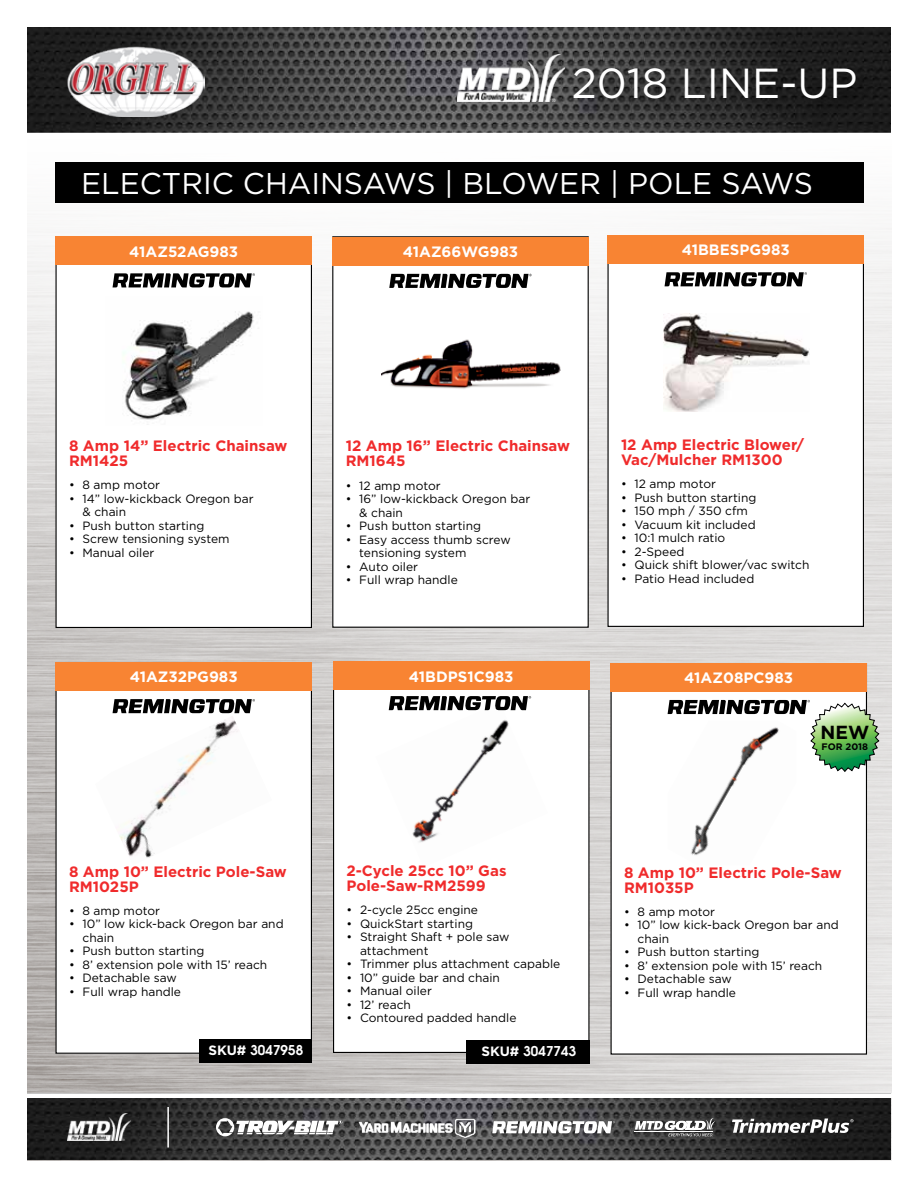
<style>
.page{position:relative;width:918px;height:1188px;background:#fff}
.page>*{position:absolute;margin:0;border:0;box-sizing:border-box;transform-origin:0 0}
.t1{font:42px "Gotham";color:#fff}
.t2{font:30px "Gotham";color:#fff}
.t3{font:700 18.9px "Gotham";color:#000}
.t4{font:700 15px/15px "Gotham";color:#f02b2c}
.t5{font:700 15px "Gotham";color:#fff}
.t6{font:600 13.5px "Avant Garde";color:#fff}
.t7{font:12px/13.5px "Gotham";color:#000}
.t8{font:700 9.45px "Gotham";color:#000}
.s1{font-family:"Gotham";font-weight:700}
</style>
<div class="page">
<img style="left:27px;top:202px;width:864px;height:959px">
<img style="left:27px;top:27px;width:864px;height:106px">
<img style="left:27px;top:1098px;width:864px;height:62px">
<div style="left:55px;top:162px;width:809px;height:40px;background:#000"></div>
<img style="left:68px;top:1114px;width:63px;height:27px">
<svg style="left:216px;top:1118px;width:126px;height:18px"></svg>
<svg style="left:492px;top:1121px;width:123px;height:12px"></svg>
<svg style="left:635px;top:1118px;width:80px;height:19px"></svg>
<svg style="left:732px;top:1119px;width:122px;height:14px"></svg>
<hr style="left:167px;top:1107px;width:2px;height:41px;background:#fff">
<img style="left:357px;top:1118px;width:122px;height:22px">
<div style="left:571px;top:64px;width:310px;height:60px;background:#000;opacity:.75"></div>
<hr style="left:0;top:1094px;width:904px;height:4px;background:#fff">
<img style="left:457px;top:55px;width:107px;height:46px">
<img style="left:65px;top:45px;width:140px;height:72px">
<div style="left:56px;top:237px;width:255px;height:390px;background:#fff"></div>
<div style="left:56px;top:237px;width:256px;height:28px;background:#f88433"></div>
<svg style="left:113px;top:273px;width:142px;height:14px"></svg>
<img style="left:123px;top:311px;width:131px;height:114px">
<div style="left:56px;top:663px;width:255px;height:390px;background:#fff"></div>
<div style="left:56px;top:662px;width:256px;height:28px;background:#f88433"></div>
<svg style="left:113px;top:699px;width:142px;height:14px"></svg>
<img style="left:119px;top:716px;width:119px;height:142px">
<div style="left:200px;top:1040px;width:112px;height:23px;background:#000"></div>
<div style="left:333px;top:237px;width:255px;height:390px;background:#fff"></div>
<div style="left:332px;top:236px;width:257px;height:392px;border:1px solid #000"></div>
<div style="left:332px;top:237px;width:257px;height:28px;background:#f88433"></div>
<svg style="left:389px;top:274px;width:143px;height:14px"></svg>
<img style="left:382px;top:339px;width:179px;height:50px">
<div style="left:608px;top:236px;width:255px;height:390px;background:#fff"></div>
<div style="left:608px;top:235px;width:256px;height:29px;background:#f88433"></div>
<svg style="left:665px;top:272px;width:142px;height:14px"></svg>
<img style="left:664px;top:313px;width:146px;height:99px">
<div style="left:334px;top:662px;width:255px;height:390px;background:#fff"></div>
<div style="left:333px;top:662px;width:257px;height:28px;background:#f88433"></div>
<img style="left:388px;top:709px;width:138px;height:134px">
<svg style="left:389px;top:696px;width:142px;height:14px"></svg>
<div style="left:466px;top:1040px;width:124px;height:24px;background:#000"></div>
<div style="left:611px;top:664px;width:255px;height:390px;background:#fff"></div>
<div style="left:611px;top:663px;width:256px;height:28px;background:#f88433"></div>
<svg style="left:668px;top:700px;width:212px;height:73px"></svg>
<img style="left:668px;top:721px;width:128px;height:135px">
<h1 class="t1" style="left:572px;top:56px;width:287px">2018 LINE-UP</h1>
<h2 class="t2" style="left:81px;top:164px;width:733px">ELECTRIC CHAINSAWS | BLOWER | POLE SAWS</h2>
<p class="t5" style="left:129px;top:241px;width:111px">41AZ52AG983</p>
<p class="t5" style="left:403px;top:242px;width:117px">41AZ66WG983</p>
<p class="t5" style="left:682px;top:240px;width:110px">41BBESPG983</p>
<p class="t4" style="left:69px;top:438px;width:220px">8 Amp 14” Electric Chainsaw<br>RM1425</p>
<p class="t7" style="left:69px;top:478px;width:93px">• 8 amp motor</p>
<p class="t7" style="left:82px;top:491px;width:173px;text-indent:-14px">• 14” low-kickback Oregon bar &amp; chain</p>
<p class="t7" style="left:69px;top:518px;width:137px">• Push button starting</p>
<p class="t7" style="left:69px;top:532px;width:162px">• Screw tensioning system</p>
<p class="t7" style="left:69px;top:545px;width:87px">• Manual oiler</p>
<p class="t5" style="left:130px;top:667px;width:109px">41AZ32PG983</p>
<p class="t4" style="left:346px;top:439px;width:226px">12 Amp 16” Electric Chainsaw<br>RM1645</p>
<p class="t7" style="left:346px;top:478px;width:96px">• 12 amp motor</p>
<p class="t7" style="left:359px;top:492px;width:172px;text-indent:-14px">• 16” low-kickback Oregon bar &amp; chain</p>
<p class="t7" style="left:346px;top:519px;width:137px">• Push button starting</p>
<p class="t7" style="left:359px;top:532px;width:153px;text-indent:-14px">• Easy access thumb screw tensioning system</p>
<p class="t7" style="left:346px;top:559px;width:74px">• Auto oiler</p>
<p class="t7" style="left:346px;top:573px;width:114px">• Full wrap handle</p>
<p class="t5" style="left:409px;top:666px;width:106px">41BDPS1C983</p>
<p class="t4" style="left:621px;top:437px;width:185px">12 Amp Electric Blower/<br>Vac/Mulcher RM1300</p>
<p class="t7" style="left:621px;top:477px;width:96px">• 12 amp motor</p>
<p class="t7" style="left:621px;top:490px;width:137px">• Push button starting</p>
<p class="t7" style="left:621px;top:504px;width:128px">• 150 mph / 350 cfm</p>
<p class="t7" style="left:621px;top:517px;width:136px">• Vacuum kit included</p>
<p class="t7" style="left:621px;top:531px;width:106px">• 10:1 mulch ratio</p>
<p class="t7" style="left:621px;top:544px;width:65px">• 2-Speed</p>
<p class="t7" style="left:621px;top:558px;width:190px">• Quick shift blower/vac switch</p>
<p class="t7" style="left:621px;top:571px;width:135px">• Patio Head included</p>
<p class="t5" style="left:684px;top:668px;width:111px">41AZ08PC983</p>
<h3 class="t3" style="left:821px;top:719px;width:50px">NEW</h3>
<p class="t8" style="left:822px;top:740px;width:48px">FOR 2018</p>
<p class="t4" style="left:69px;top:864px;width:219px">8 Amp 10” Electric Pole-Saw<br>RM1025P</p>
<p class="t7" style="left:69px;top:904px;width:93px">• 8 amp motor</p>
<p class="t7" style="left:82px;top:917px;width:203px;text-indent:-14px">• 10” low kick-back Oregon bar and chain</p>
<p class="t7" style="left:69px;top:944px;width:137px">• Push button starting</p>
<p class="t7" style="left:69px;top:958px;width:200px">• 8’ extension pole with 15’ reach</p>
<p class="t7" style="left:69px;top:971px;width:109px">• Detachable saw</p>
<p class="t7" style="left:69px;top:985px;width:114px">• Full wrap handle</p>
<p class="t6" style="left:208px;top:1042px;width:96px"><span class="s1">SKU#</span> 3047958</p>
<p class="t4" style="left:346px;top:863px;width:162px">2-Cycle 25cc 10” Gas<br>Pole-Saw-RM2599</p>
<p class="t7" style="left:346px;top:903px;width:133px">• 2-cycle 25cc engine</p>
<p class="t7" style="left:346px;top:916px;width:128px">• QuickStart starting</p>
<p class="t7" style="left:360px;top:930px;width:151px;text-indent:-14px">• Straight Shaft + pole saw attachment</p>
<p class="t7" style="left:346px;top:957px;width:215px">• Trimmer plus attachment capable</p>
<p class="t7" style="left:346px;top:970px;width:155px">• 10” guide bar and chain</p>
<p class="t7" style="left:346px;top:984px;width:87px">• Manual oiler</p>
<p class="t7" style="left:346px;top:997px;width:66px">• 12’ reach</p>
<p class="t7" style="left:346px;top:1011px;width:171px">• Contoured padded handle</p>
<p class="t6" style="left:481px;top:1042px;width:96px"><span class="s1">SKU#</span> 3047743</p>
<p class="t4" style="left:624px;top:865px;width:219px">8 Amp 10” Electric Pole-Saw<br>RM1035P</p>
<p class="t7" style="left:624px;top:904px;width:93px">• 8 amp motor</p>
<p class="t7" style="left:638px;top:918px;width:203px;text-indent:-14px">• 10” low kick-back Oregon bar and chain</p>
<p class="t7" style="left:624px;top:945px;width:137px">• Push button starting</p>
<p class="t7" style="left:624px;top:958px;width:200px">• 8’ extension pole with 15’ reach</p>
<p class="t7" style="left:624px;top:972px;width:109px">• Detachable saw</p>
<p class="t7" style="left:624px;top:985px;width:114px">• Full wrap handle</p>
</div>
